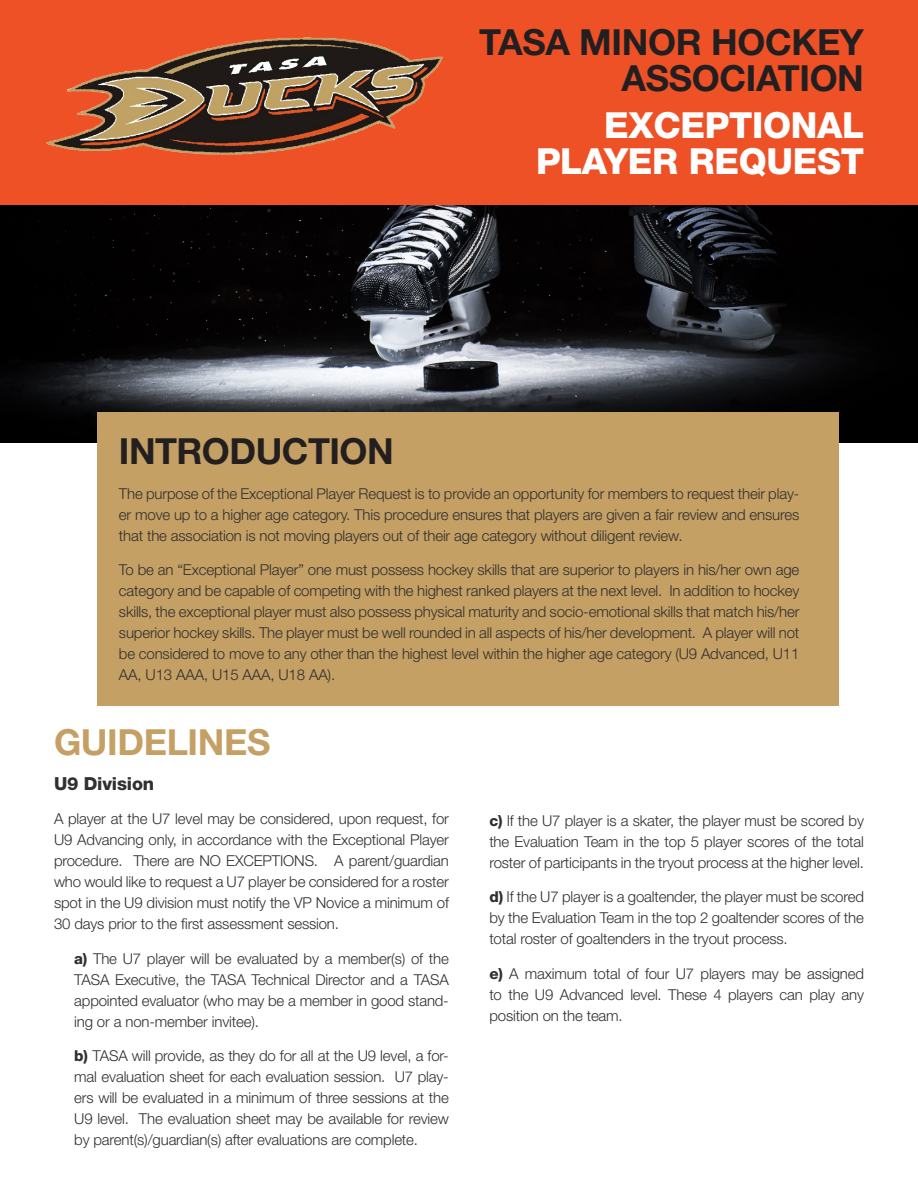
<style>
.page{position:relative;width:918px;height:1188px;background:#fff}
.page>*{position:absolute;margin:0;border:0;box-sizing:border-box;transform-origin:0 0}
.author{font:700 36px/36px "Helvetica Neue LT Std";letter-spacing:-.01em;color:#231f20;text-align:right}
.author-2{font:800 36px/36px "Helvetica Neue LT Std";letter-spacing:-.01em;color:#fff;text-align:right}
.t1{font:700 36px "Helvetica Neue LT Std";letter-spacing:-.01em;color:#c4a064}
.author-3{font:800 18px "Helvetica Neue LT Std";letter-spacing:-.01em;color:#312f30}
.author-4{font:300 15px/21px "Helvetica Neue LT Std";letter-spacing:-.01em;color:#312f30;text-align:justify}
.s1{font-weight:800}
</style>
<div class="page">
<img style="left:0;top:204px;width:918px;height:238px">
<div style="left:0;top:0;width:918px;height:204px;background:#ee5126"></div>
<img style="left:46px;top:37px;width:398px;height:118px">
<div style="left:97px;top:413px;width:741px;height:293px;background:#c4a064"></div>
<p class="author" style="left:479px;top:24px;width:386px">TASA MINOR HOCKEY<br>ASSOCIATION</p>
<p class="author-2" style="left:536px;top:107px;width:329px">EXCEPTIONAL<br>PLAYER REQUEST</p>
<h1 class="author" style="left:119px;top:433px;width:276px">INTRODUCTION</h1>
<p class="author-4" style="left:119px;top:483px;width:682px">The purpose of the Exceptional Player Request is to provide an opportunity for members to request their play&shy;er move up to a higher age category. This procedure ensures that players are given a fair review and ensures that the association is not moving players out of their age category without diligent review.</p>
<p class="author-4" style="left:119px;top:559px;width:682px">To be an “Exceptional Player” one must possess hockey skills that are superior to players in his/her own age category and be capable of competing with the highest ranked players at the next level. In addition to hockey skills, the exceptional player must also possess physical maturity and socio-emotional skills that match his/her superior hockey skills. The player must be well rounded in all aspects of his/her development. A player will not be considered to move to any other than the highest level within the higher age category (U9 Advanced, U11<br>AA, U13 AAA, U15 AAA, U18 AA).</p>
<h1 class="t1" style="left:54px;top:720px;width:218px">GUIDELINES</h1>
<p class="author-3" style="left:54px;top:772px;width:102px">U9 Division</p>
<p class="author-4" style="left:54px;top:808px;width:396px">A player at the U7 level may be considered, upon request, for U9 Advancing only, in accordance with the Exceptional Player procedure. There are NO EXCEPTIONS. A parent/guardian who would like to request a U7 player be considered for a roster spot in the U9 division must notify the VP Novice a minimum of 30 days prior to the first assessment session.</p>
<p class="author-4" style="left:74px;top:947px;width:376px"><span class="s1">a)</span> The U7 player will be evaluated by a member(s) of the TASA Executive, the TASA Technical Director and a TASA appointed evaluator (who may be a member in good stand&shy;ing or a non-member invitee).</p>
<p class="author-4" style="left:74px;top:1045px;width:376px"><span class="s1">b)</span> TASA will provide, as they do for all at the U9 level, a for&shy;mal evaluation sheet for each evaluation session. U7 play&shy;ers will be evaluated in a minimum of three sessions at the U9 level. The evaluation sheet may be available for review by parent(s)/guardian(s) after evaluations are complete.</p>
<p class="author-4" style="left:489px;top:810px;width:376px"><span class="s1">c)</span> If the U7 player is a skater, the player must be scored by the Evaluation Team in the top 5 player scores of the total roster of participants in the tryout process at the higher level.</p>
<p class="author-4" style="left:489px;top:886px;width:376px"><span class="s1">d)</span> If the U7 player is a goaltender, the player must be scored by the Evaluation Team in the top 2 goaltender scores of the total roster of goaltenders in the tryout process.</p>
<p class="author-4" style="left:489px;top:963px;width:376px"><span class="s1">e)</span> A maximum total of four U7 players may be assigned to the U9 Advanced level. These 4 players can play any position on the team.</p>
</div>
